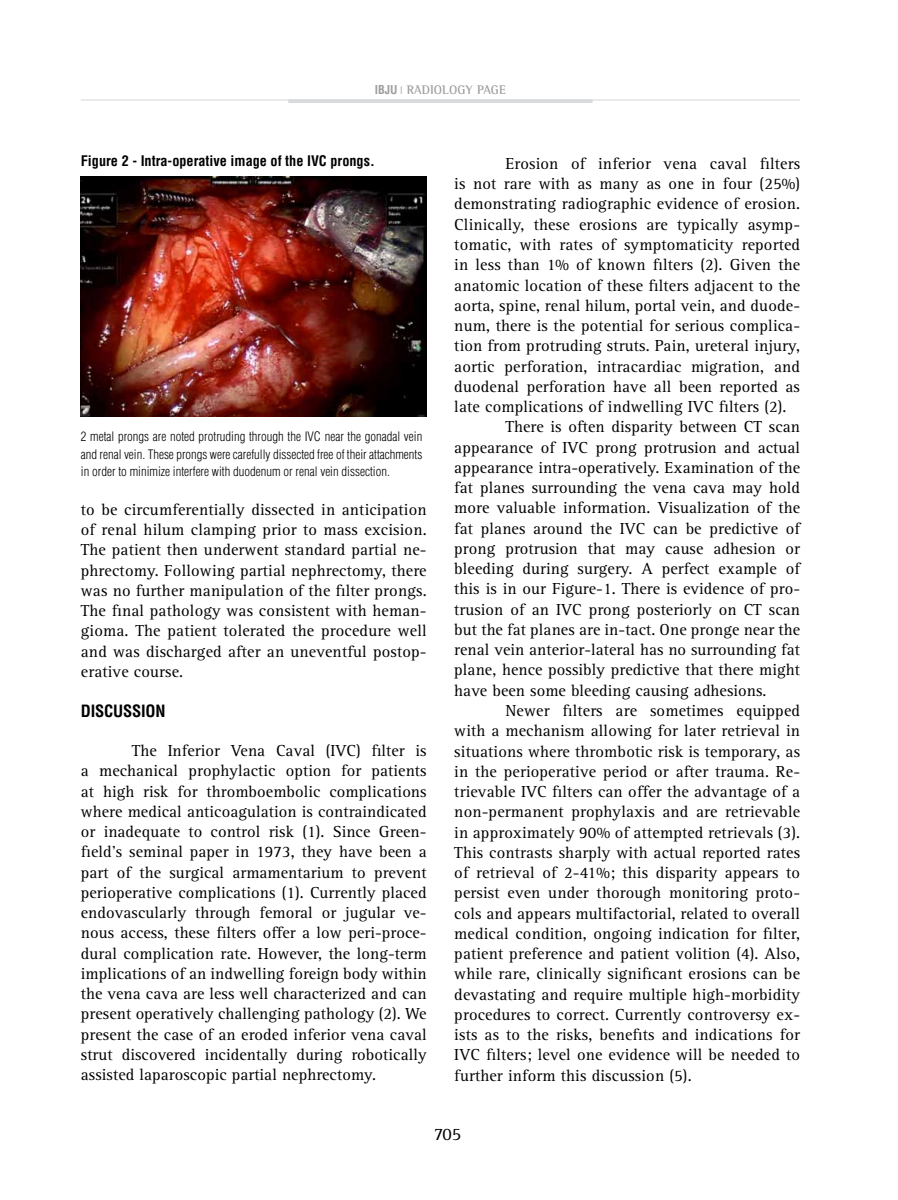
<style>
.page{position:relative;width:898px;height:1200px;background:#fff}
.page>*{position:absolute;margin:0;border:0;box-sizing:border-box;transform-origin:0 0}
.t1{font:18px "Rotis Serif";color:#000}
.t2{font:16.5px/20.2px "Rotis Serif";letter-spacing:.01em;color:#000;text-align:justify}
.t3{font:700 condensed 16.5px "Helvetica";letter-spacing:-.01em;color:#000}
.t4{font:700 condensed 14.25px "Helvetica";color:#000}
.t5{font:300 condensed 12.75px/17.2px "Helvetica";color:#000;text-align:justify}
.t6{font:700 12.75px "Rotis Semi Serif";color:#9c9e9f}
.t7{font:700 condensed 12px "Helvetica";color:#9c9e9f}
</style>
<div class="page">
<hr style="left:81px;top:99px;width:718px;height:2px;background:#e3e4e4">
<hr style="left:288px;top:99px;width:304px;height:4px;background:#d9dadb">
<img style="left:81px;top:177px;width:345px;height:239px">
<p class="t7" style="left:375px;top:82px;width:7px">ibju</p>
<p class="t6" style="left:400px;top:82px;width:15px"><sup>|</sup> RADIOLOGY</p>
<p class="t6" style="left:477px;top:82px;width:9px">PAGE</p>
<p class="t4" style="left:81px;top:152px;width:295px">Figure 2 - Intra-operative image of the IVC prongs.</p>
<p class="t5" style="left:81px;top:428px;width:343px">2 metal prongs are noted protruding through the IVC near the gonadal vein and renal vein. These prongs were carefully dissected free of their attachments in order to minimize interfere with duodenum or renal vein dissection.</p>
<p class="t2" style="left:81px;top:499px;width:347px">to be circumferentially dissected in anticipation of renal hilum clamping prior to mass excision.<br>The patient then underwent standard partial ne&shy;phrectomy. Following partial nephrectomy, there was no further manipulation of the filter prongs.<br>The final pathology was consistent with heman&shy;gioma. The patient tolerated the procedure well and was discharged after an uneventful postop&shy;erative course.</p>
<p class="t3" style="left:81px;top:701px;width:86px">DISCUSSION</p>
<p class="t2" style="left:81px;top:740px;width:347px;text-indent:51px">The Inferior Vena Caval (IVC) filter is a mechanical prophylactic option for patients at high risk for thromboembolic complications where medical anticoagulation is contraindicated or inadequate to control risk (1). Since Green&shy;field’s seminal paper in 1973, they have been a part of the surgical armamentarium to prevent perioperative complications (1). Currently placed endovascularly through femoral or jugular ve&shy;nous access, these filters offer a low peri-proce&shy;dural complication rate. However, the long-term implications of an indwelling foreign body within the vena cava are less well characterized and can present operatively challenging pathology (2). We present the case of an eroded inferior vena caval strut discovered incidentally during robotically assisted laparoscopic partial nephrectomy.</p>
<p class="t2" style="left:505px;top:154px;width:296px">Erosion of inferior vena caval filters</p>
<p class="t2" style="left:454px;top:174px;width:347px">is not rare with as many as one in four (25%)</p>
<p class="t2" style="left:454px;top:194px;width:347px">demonstrating radiographic evidence of erosion.</p>
<p class="t2" style="left:454px;top:214px;width:347px">Clinically, these erosions are typically asymp-</p>
<p class="t2" style="left:454px;top:235px;width:347px">tomatic, with rates of symptomaticity reported</p>
<p class="t2" style="left:454px;top:255px;width:347px">in less than 1% of known filters (2). Given the</p>
<p class="t2" style="left:454px;top:275px;width:347px">anatomic location of these filters adjacent to the</p>
<p class="t2" style="left:454px;top:295px;width:347px">aorta, spine, renal hilum, portal vein, and duode-</p>
<p class="t2" style="left:454px;top:316px;width:347px">num, there is the potential for serious complica-</p>
<p class="t2" style="left:454px;top:336px;width:347px">tion from protruding struts. Pain, ureteral injury,</p>
<p class="t2" style="left:454px;top:356px;width:347px">aortic perforation, intracardiac migration, and</p>
<p class="t2" style="left:454px;top:376px;width:347px">duodenal perforation have all been reported as</p>
<p class="t2" style="left:454px;top:397px;width:333px">late complications of indwelling IVC filters (2).</p>
<p class="t2" style="left:505px;top:417px;width:296px">There is often disparity between CT scan</p>
<p class="t2" style="left:454px;top:437px;width:347px">appearance of IVC prong protrusion and actual</p>
<p class="t2" style="left:454px;top:457px;width:347px">appearance intra-operatively. Examination of the</p>
<p class="t2" style="left:454px;top:478px;width:347px">fat planes surrounding the vena cava may hold</p>
<p class="t2" style="left:454px;top:498px;width:347px">more valuable information. Visualization of the</p>
<p class="t2" style="left:454px;top:518px;width:347px">fat planes around the IVC can be predictive of</p>
<p class="t2" style="left:454px;top:538px;width:347px">prong protrusion that may cause adhesion or</p>
<p class="t2" style="left:454px;top:559px;width:347px">bleeding during surgery. A perfect example of</p>
<p class="t2" style="left:454px;top:579px;width:347px">this is in our Figure-1. There is evidence of pro-</p>
<p class="t2" style="left:454px;top:599px;width:347px">trusion of an IVC prong posteriorly on CT scan</p>
<p class="t2" style="left:454px;top:619px;width:347px">but the fat planes are in-tact. One pronge near the</p>
<p class="t2" style="left:454px;top:640px;width:347px">renal vein anterior-lateral has no surrounding fat</p>
<p class="t2" style="left:454px;top:660px;width:347px">plane, hence possibly predictive that there might</p>
<p class="t2" style="left:454px;top:680px;width:314px">have been some bleeding causing adhesions.</p>
<p class="t2" style="left:505px;top:700px;width:296px">Newer filters are sometimes equipped</p>
<p class="t2" style="left:454px;top:721px;width:347px">with a mechanism allowing for later retrieval in</p>
<p class="t2" style="left:454px;top:741px;width:347px">situations where thrombotic risk is temporary, as</p>
<p class="t2" style="left:454px;top:761px;width:347px">in the perioperative period or after trauma. Re-</p>
<p class="t2" style="left:454px;top:781px;width:347px">trievable IVC filters can offer the advantage of a</p>
<p class="t2" style="left:454px;top:802px;width:347px">non-permanent prophylaxis and are retrievable</p>
<p class="t2" style="left:454px;top:822px;width:347px">in approximately 90% of attempted retrievals (3).</p>
<p class="t2" style="left:454px;top:842px;width:347px">This contrasts sharply with actual reported rates</p>
<p class="t2" style="left:454px;top:862px;width:347px">of retrieval of 2-41%; this disparity appears to</p>
<p class="t2" style="left:454px;top:883px;width:347px">persist even under thorough monitoring proto-</p>
<p class="t2" style="left:454px;top:903px;width:347px">cols and appears multifactorial, related to overall</p>
<p class="t2" style="left:454px;top:923px;width:347px">medical condition, ongoing indication for filter,</p>
<p class="t2" style="left:454px;top:943px;width:347px">patient preference and patient volition (4). Also,</p>
<p class="t2" style="left:454px;top:964px;width:347px">while rare, clinically significant erosions can be</p>
<p class="t2" style="left:454px;top:984px;width:347px">devastating and require multiple high-morbidity</p>
<p class="t2" style="left:454px;top:1004px;width:347px">procedures to correct. Currently controversy ex-</p>
<p class="t2" style="left:454px;top:1024px;width:347px">ists as to the risks, benefits and indications for</p>
<p class="t2" style="left:454px;top:1045px;width:347px">IVC filters; level one evidence will be needed to</p>
<p class="t2" style="left:454px;top:1065px;width:239px">further inform this discussion (5).</p>
<p class="t1" style="left:434px;top:1123px;width:29px">705</p>
</div>
